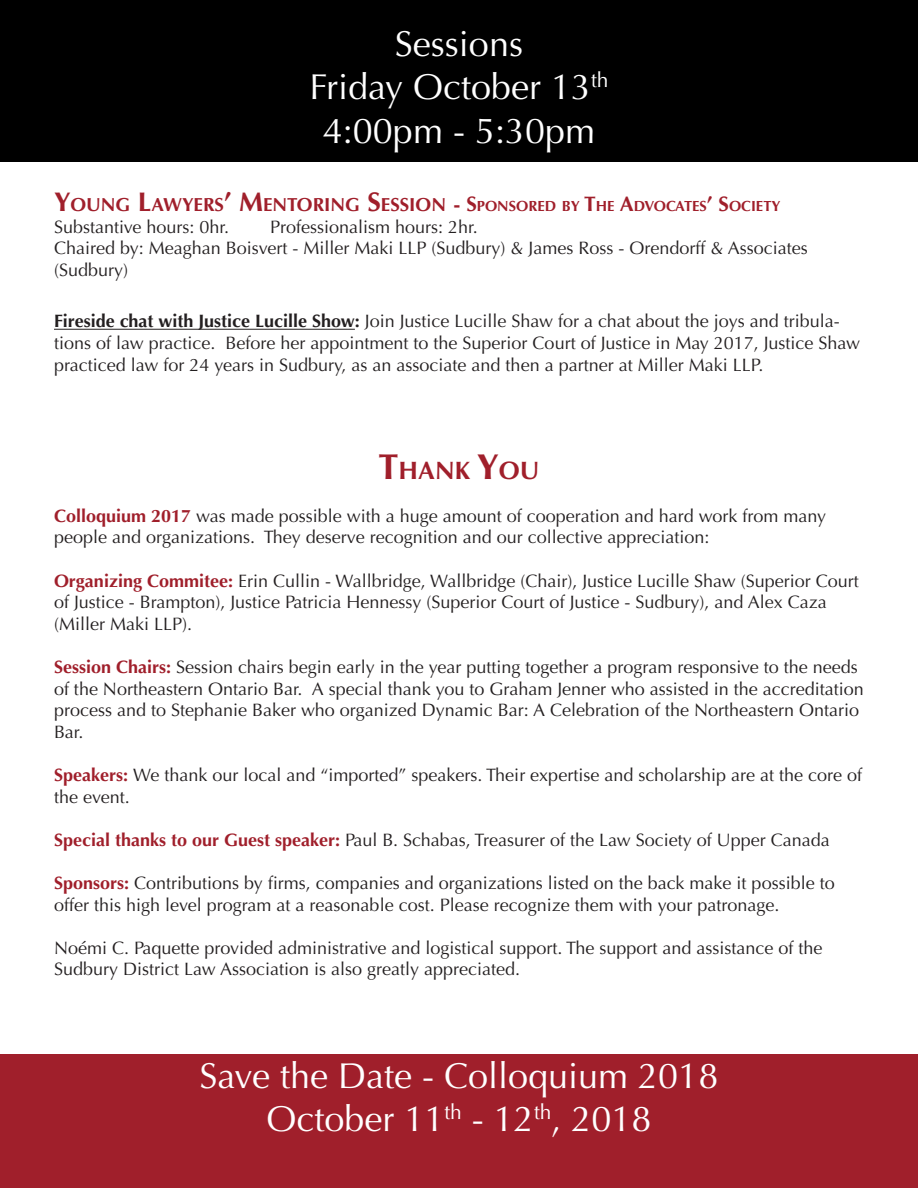
<style>
.page{position:relative;width:918px;height:1188px;background:#fff}
.page>*{position:absolute;margin:0;border:0;box-sizing:border-box;transform-origin:0 0}
.t1{font:36px "Optima";color:#fff}
.t2{font:700 25.2px "Optima";color:#a01f2b}
.t3{font:18px/21.6px "Optima";color:#231f20}
.t4{font:700 14.7px "Optima";color:#a01f2b}
.s1{font-size:27px}
.s2{font-size:18.9px}
.s3{font-size:21px}
.s4{font-weight:700}
.s5{font-size:36px}
.s6{font-weight:700;color:#a01f2b}
</style>
<div class="page">
<div style="left:0;top:0;width:918px;height:162px;background:#000"></div>
<div style="left:0;top:1054px;width:918px;height:134px;background:#a01f2b"></div>
<hr style="left:54px;top:329px;width:301px;height:1px;background:#231f20">
<p class="t1" style="left:395px;top:23px;width:130px">Sessions</p>
<p class="t1" style="left:309px;top:66px;width:301px">Friday October 13<sup>th</sup></p>
<p class="t1" style="left:323px;top:110px;width:274px">4:00pm - 5:30pm</p>
<p class="t4" style="left:54px;top:197px;width:728px"><span class="s1">Y</span><span class="s2">OUNG</span> <span class="s1">L</span><span class="s2">AWYERS</span><span class="s1">’ M</span><span class="s2">ENTORING</span> <span class="s1">S</span><span class="s2">ESSION</span> <span class="s3">- S</span>PONSORED BY <span class="s3">T</span>HE <span class="s3">A</span>DVOCATES<span class="s3">’ S</span>OCIETY</p>
<p class="t3" style="left:54px;top:216px;width:177px">Substantive hours: 0hr.</p>
<p class="t3" style="left:270px;top:216px;width:209px">Professionalism hours: 2hr.</p>
<p class="t3" style="left:54px;top:237px;width:755px">Chaired by: Meaghan Boisvert - Miller Maki LLP (Sudbury) &amp; James Ross - Orendorff &amp; Associates (Sudbury)</p>
<p class="t3" style="left:54px;top:311px;width:808px"><span class="s4">Fireside chat with Justice Lucille Show:</span> Join Justice Lucille Shaw for a chat about the joys and tribula&shy;tions of law practice. Before her appointment to the Superior Court of Justice in May 2017, Justice Shaw practiced law for 24 years in Sudbury, as an associate and then a partner at Miller Maki LLP.</p>
<p class="t2" style="left:379px;top:455px;width:162px"><span class="s5">T</span>HANK <span class="s5">Y</span>OU</p>
<p class="t3" style="left:54px;top:505px;width:774px"><span class="s6">Colloquium 2017</span> was made possible with a huge amount of cooperation and hard work from many people and organizations. They deserve recognition and our collective appreciation:</p>
<p class="t3" style="left:54px;top:570px;width:806px"><span class="s6">Organizing Commitee:</span> Erin Cullin - Wallbridge, Wallbridge (Chair), Justice Lucille Shaw (Superior Court of Justice - Brampton), Justice Patricia Hennessy (Superior Court of Justice - Sudbury), and Alex Caza (Miller Maki LLP).</p>
<p class="t3" style="left:54px;top:656px;width:811px"><span class="s6">Session Chairs:</span> Session chairs begin early in the year putting together a program responsive to the needs of the Northeastern Ontario Bar. A special thank you to Graham Jenner who assisted in the accreditation process and to Stephanie Baker who organized Dynamic Bar: A Celebration of the Northeastern Ontario Bar.</p>
<p class="t3" style="left:54px;top:764px;width:810px"><span class="s6">Speakers:</span> We thank our local and “imported” speakers. Their expertise and scholarship are at the core of the event.</p>
<p class="t3" style="left:54px;top:829px;width:777px"><span class="s6">Special thanks to our Guest speaker:</span> Paul B. Schabas, Treasurer of the Law Society of Upper Canada</p>
<p class="t3" style="left:54px;top:872px;width:782px"><span class="s6">Sponsors:</span> Contributions by firms, companies and organizations listed on the back make it possible to offer this high level program at a reasonable cost. Please recognize them with your patronage.</p>
<p class="t3" style="left:54px;top:937px;width:770px">Noémi C. Paquette provided administrative and logistical support. The support and assistance of the<br>Sudbury District Law Association is also greatly appreciated.</p>
<p class="t1" style="left:200px;top:1054px;width:520px">Save the Date - Colloquium 2018</p>
<p class="t1" style="left:266px;top:1098px;width:387px">October 11<sup>th</sup> - 12<sup>th</sup>, 2018</p>
</div>
